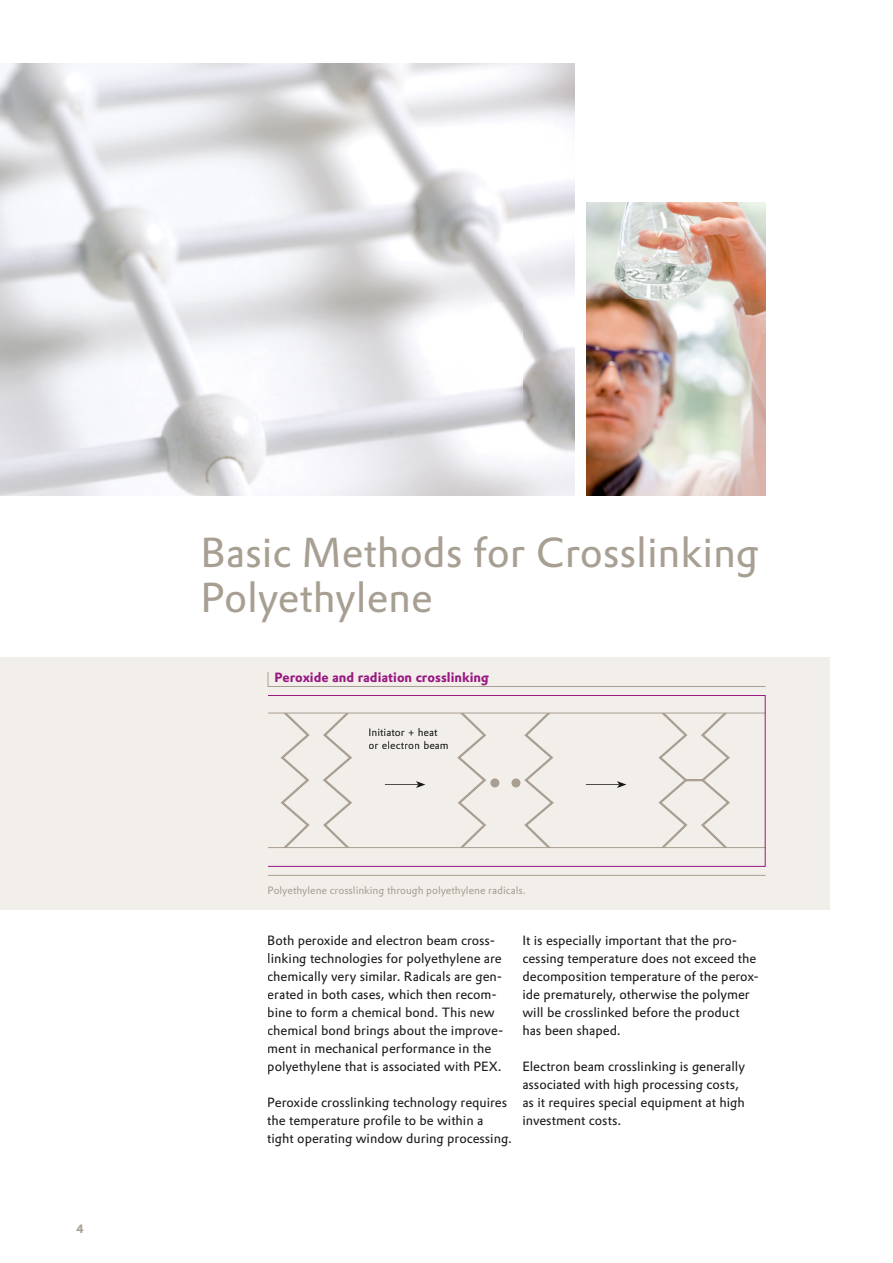
<style>
.page{position:relative;width:893px;height:1263px;background:#fff}
.page>*{position:absolute;margin:0;border:0;box-sizing:border-box;transform-origin:0 0}
.t1{font:40.95px/45px "Evonik Prokyon";color:#a89f93}
.t2{font:13.2px/18px "Evonik Prokyon";color:#1a1a18}
.t3{font:700 13.2px "Evonik Prokyon";color:#981881}
.t4{font:700 12px "Evonik Prokyon";color:#a89f93}
.t5{font:10.5px "Evonik Prokyon";color:#a89f93}
.t6{font:10.5px/12.6px "Evonik Prokyon";letter-spacing:.005em;color:#181715}
</style>
<div class="page">
<div style="left:0;top:657px;width:829px;height:252px;background:#f2efea"></div>
<img style="left:0;top:63px;width:574px;height:432px">
<img style="left:587px;top:202px;width:178px;height:293px">
<svg style="left:268px;top:672px;width:1px;height:14px"></svg>
<hr style="left:268px;top:686px;width:497px;height:1px;background:#a89f93">
<hr style="left:268px;top:713px;width:497px;height:1px;background:#a89e91">
<hr style="left:268px;top:847px;width:497px;height:1px;background:#a89e91">
<svg style="left:385px;top:781px;width:40px;height:7px"></svg>
<svg style="left:586px;top:781px;width:40px;height:7px"></svg>
<div style="left:511px;top:778px;width:9px;height:9px;background:#a89e91;border-radius:50%"></div>
<div style="left:490px;top:778px;width:9px;height:9px;background:#a89e91;border-radius:50%"></div>
<svg style="left:279px;top:713px;width:32px;height:134px"></svg>
<svg style="left:321px;top:713px;width:33px;height:134px"></svg>
<svg style="left:455px;top:713px;width:33px;height:134px"></svg>
<svg style="left:523px;top:713px;width:33px;height:134px"></svg>
<svg style="left:657px;top:713px;width:75px;height:134px"></svg>
<div style="left:268px;top:695px;width:497px;height:172px;border:1px solid #981881"></div>
<hr style="left:268px;top:875px;width:497px;height:1px;background:#a89e91">
<p class="t4" style="left:77px;top:1219px;width:9px">4</p>
<h1 class="t1" style="left:201px;top:527px;width:560px">Basic Methods for Crosslinking<br>Polyethylene</h1>
<p class="t3" style="left:274px;top:667px;width:216px">Peroxide and radiation crosslinking</p>
<p class="t6" style="left:368px;top:725px;width:82px">Initiator + heat or electron beam</p>
<p class="t5" style="left:268px;top:882px;width:260px">Polyethylene crosslinking through polyethylene radicals.</p>
<p class="t2" style="left:267px;top:931px;width:238px">Both peroxide and electron beam cross&shy;linking technologies for polyethylene are chemically very similar. Radicals are gen&shy;erated in both cases, which then recom&shy;bine to form a chemical bond. This new chemical bond brings about the improve&shy;ment in mechanical performance in the polyethylene that is associated with PEX.</p>
<p class="t2" style="left:267px;top:1093px;width:246px">Peroxide crosslinking technology requires the temperature profile to be within a tight operating window during processing.</p>
<p class="t2" style="left:522px;top:931px;width:238px">It is especially important that the pro&shy;cessing temperature does not exceed the decomposition temperature of the perox&shy;ide prematurely, otherwise the polymer will be crosslinked before the product has been shaped.</p>
<p class="t2" style="left:522px;top:1057px;width:224px">Electron beam crosslinking is generally associated with high processing costs, as it requires special equipment at high investment costs.</p>
</div>
